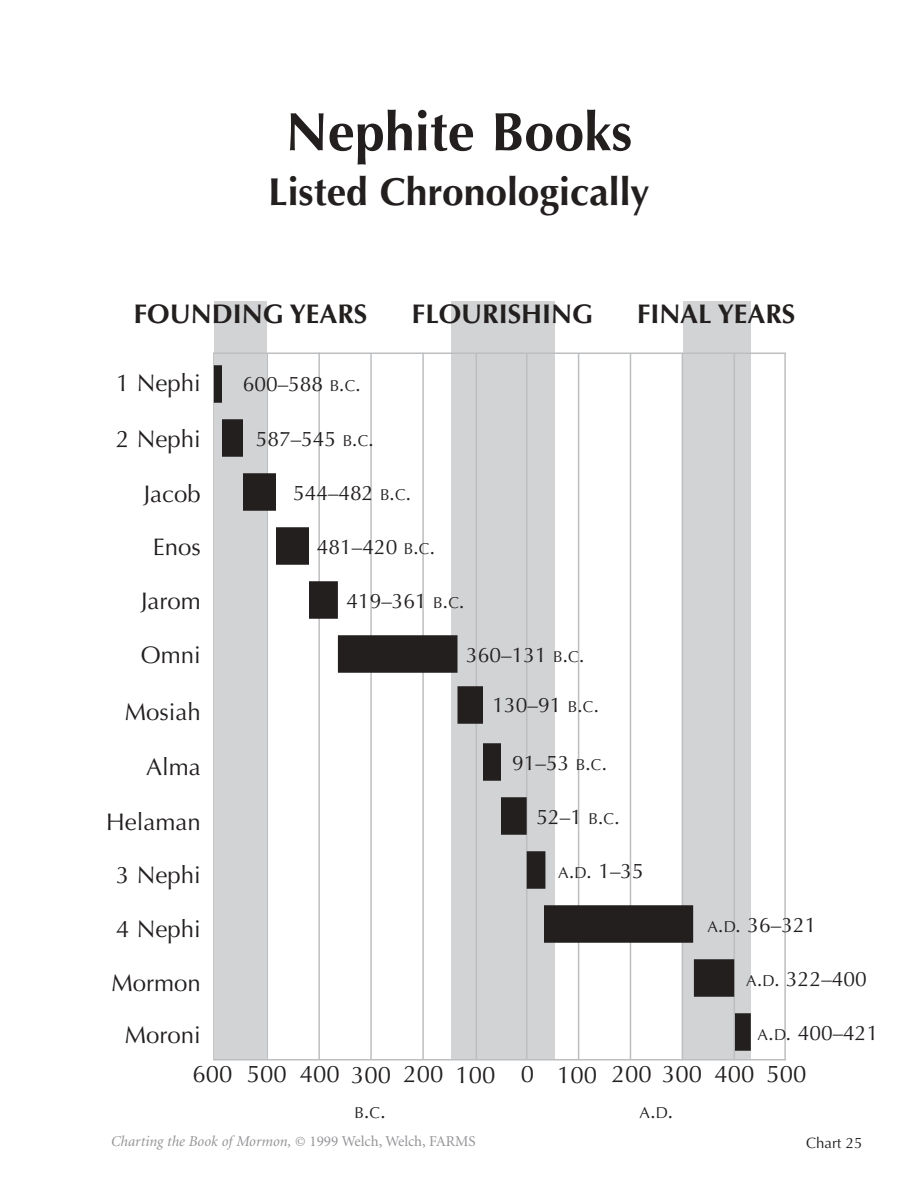
<style>
.page{position:relative;width:918px;height:1188px;background:#fff}
.page>*{position:absolute;margin:0;border:0;box-sizing:border-box;transform-origin:0 0}
.t1{font:700 54px "Optima";color:#231f1f}
.t2{font:700 39px "Optima";color:#231f1f}
.t3{font:700 27px "Optima";color:#231f1f}
.t4{font:24px/52.5px "Optima";color:#231f1f;text-align:center}
.t5{font:21px "Optima";color:#231f1f}
.t6{font:15.75px "Optima";color:#231f1f}
.t7{font:italic 15px "Minion";color:#939497}
.t8{font:15px "Optima";color:#231f1f}
.s1{font-size:15.75px}
.s2{font-size:21px}
.s3{font-style:normal}
</style>
<div class="page">
<div style="left:683px;top:302px;width:67px;height:757px;background:#d1d3d5"></div>
<div style="left:451px;top:301px;width:103px;height:758px;background:#d1d3d5"></div>
<hr style="left:630px;top:353px;width:1px;height:706px;background:#bcbec0">
<hr style="left:526px;top:353px;width:1px;height:706px;background:#bcbec0">
<hr style="left:578px;top:353px;width:1px;height:706px;background:#bcbec0">
<hr style="left:682px;top:353px;width:1px;height:706px;background:#bcbec0">
<hr style="left:422px;top:353px;width:2px;height:706px;background:#bcbec0">
<hr style="left:476px;top:353px;width:1px;height:706px;background:#bcbec0">
<hr style="left:267px;top:353px;width:1px;height:706px;background:#bcbec0">
<hr style="left:318px;top:353px;width:2px;height:706px;background:#bcbec0">
<hr style="left:370px;top:353px;width:2px;height:706px;background:#bcbec0">
<hr style="left:213px;top:353px;width:2px;height:707px;background:#bcbec0">
<hr style="left:734px;top:353px;width:1px;height:707px;background:#bcbec0">
<hr style="left:213px;top:1059px;width:573px;height:2px;background:#bcbec0">
<div style="left:214px;top:302px;width:53px;height:757px;background:#d1d3d5"></div>
<div style="left:214px;top:365px;width:8px;height:38px;background:#231f1f"></div>
<div style="left:222px;top:419px;width:21px;height:38px;background:#231f1f"></div>
<div style="left:243px;top:473px;width:33px;height:38px;background:#231f1f"></div>
<div style="left:276px;top:527px;width:33px;height:38px;background:#231f1f"></div>
<div style="left:309px;top:581px;width:29px;height:38px;background:#231f1f"></div>
<div style="left:338px;top:635px;width:120px;height:38px;background:#231f1f"></div>
<div style="left:458px;top:686px;width:25px;height:38px;background:#231f1f"></div>
<div style="left:544px;top:905px;width:149px;height:38px;background:#231f1f"></div>
<div style="left:735px;top:1013px;width:16px;height:38px;background:#231f1f"></div>
<div style="left:527px;top:851px;width:18px;height:38px;background:#231f1f"></div>
<div style="left:483px;top:743px;width:18px;height:38px;background:#231f1f"></div>
<div style="left:501px;top:797px;width:26px;height:38px;background:#231f1f"></div>
<div style="left:694px;top:959px;width:40px;height:38px;background:#231f1f"></div>
<hr style="left:213px;top:353px;width:573px;height:1px;background:#bcbec0">
<hr style="left:784px;top:353px;width:2px;height:707px;background:#bcbec0">
<h1 class="t1" style="left:286px;top:109px;width:348px">Nephite Books</h1>
<h2 class="t2" style="left:268px;top:176px;width:383px">Listed Chronologically</h2>
<p class="t3" style="left:134px;top:303px;width:235px">FOUNDING YEARS</p>
<p class="t3" style="left:412px;top:303px;width:183px">FLOURISHING</p>
<p class="t3" style="left:637px;top:303px;width:160px">FINAL YEARS</p>
<p class="t4" style="left:116px;top:359px;width:86px">1 Nephi</p>
<p class="t4" style="left:116px;top:415px;width:86px">2 Nephi</p>
<p class="t4" style="left:144px;top:470px;width:59px">Jacob</p>
<p class="t4" style="left:153px;top:523px;width:50px">Enos</p>
<p class="t4" style="left:141px;top:576px;width:61px">Jarom</p>
<p class="t4" style="left:141px;top:631px;width:61px">Omni</p>
<p class="t4" style="left:125px;top:688px;width:78px">Mosiah</p>
<p class="t4" style="left:146px;top:743px;width:56px">Alma</p>
<p class="t4" style="left:106px;top:798px;width:96px">Helaman</p>
<p class="t4" style="left:116px;top:851px;width:86px">3 Nephi</p>
<p class="t4" style="left:116px;top:905px;width:86px">4 Nephi</p>
<p class="t4" style="left:112px;top:959px;width:91px">Mormon<br>Moroni</p>
<p class="t5" style="left:243px;top:375px;width:120px">600–588 <span class="s1">B</span>.<span class="s1">C</span>.</p>
<p class="t5" style="left:256px;top:430px;width:120px">587–545 <span class="s1">B</span>.<span class="s1">C</span>.</p>
<p class="t5" style="left:293px;top:485px;width:120px">544–482 <span class="s1">B</span>.<span class="s1">C</span>.</p>
<p class="t5" style="left:317px;top:539px;width:120px">481–420 <span class="s1">B</span>.<span class="s1">C</span>.</p>
<p class="t5" style="left:346px;top:592px;width:120px">419–361 <span class="s1">B</span>.<span class="s1">C</span>.</p>
<p class="t5" style="left:466px;top:647px;width:120px">360–131 <span class="s1">B</span>.<span class="s1">C</span>.</p>
<p class="t5" style="left:492px;top:696px;width:108px">130–91 <span class="s1">B</span>.<span class="s1">C</span>.</p>
<p class="t5" style="left:512px;top:754px;width:97px">91–53 <span class="s1">B</span>.<span class="s1">C</span>.</p>
<p class="t5" style="left:537px;top:808px;width:85px">52–1 <span class="s1">B</span>.<span class="s1">C</span>.</p>
<p class="t5" style="left:558px;top:862px;width:87px"><span class="s1">A</span>.<span class="s1">D</span>. 1–35</p>
<p class="t5" style="left:707px;top:917px;width:111px"><span class="s1">A</span>.<span class="s1">D</span>. 36–321</p>
<p class="t5" style="left:746px;top:971px;width:122px"><span class="s1">A</span>.<span class="s1">D</span>. 322–400</p>
<p class="t5" style="left:758px;top:1024px;width:122px"><span class="s1">A</span>.<span class="s1">D</span>. 400–421</p>
<p class="t4" style="left:192px;top:1050px;width:616px">600 500 400 300 200 100 0 100 200 300 400 500</p>
<p class="t6" style="left:354px;top:1106px;width:33px">B<span class="s2">.</span>C<span class="s2">.</span></p>
<p class="t6" style="left:640px;top:1106px;width:35px">A<span class="s2">.</span>D<span class="s2">.</span></p>
<p class="t7" style="left:111px;top:1135px;width:366px">Charting the Book of Mormon, <span class="s3">© 1999 Welch, Welch, FARMS</span></p>
<p class="t8" style="left:806px;top:1137px;width:58px">Chart 25</p>
</div>
